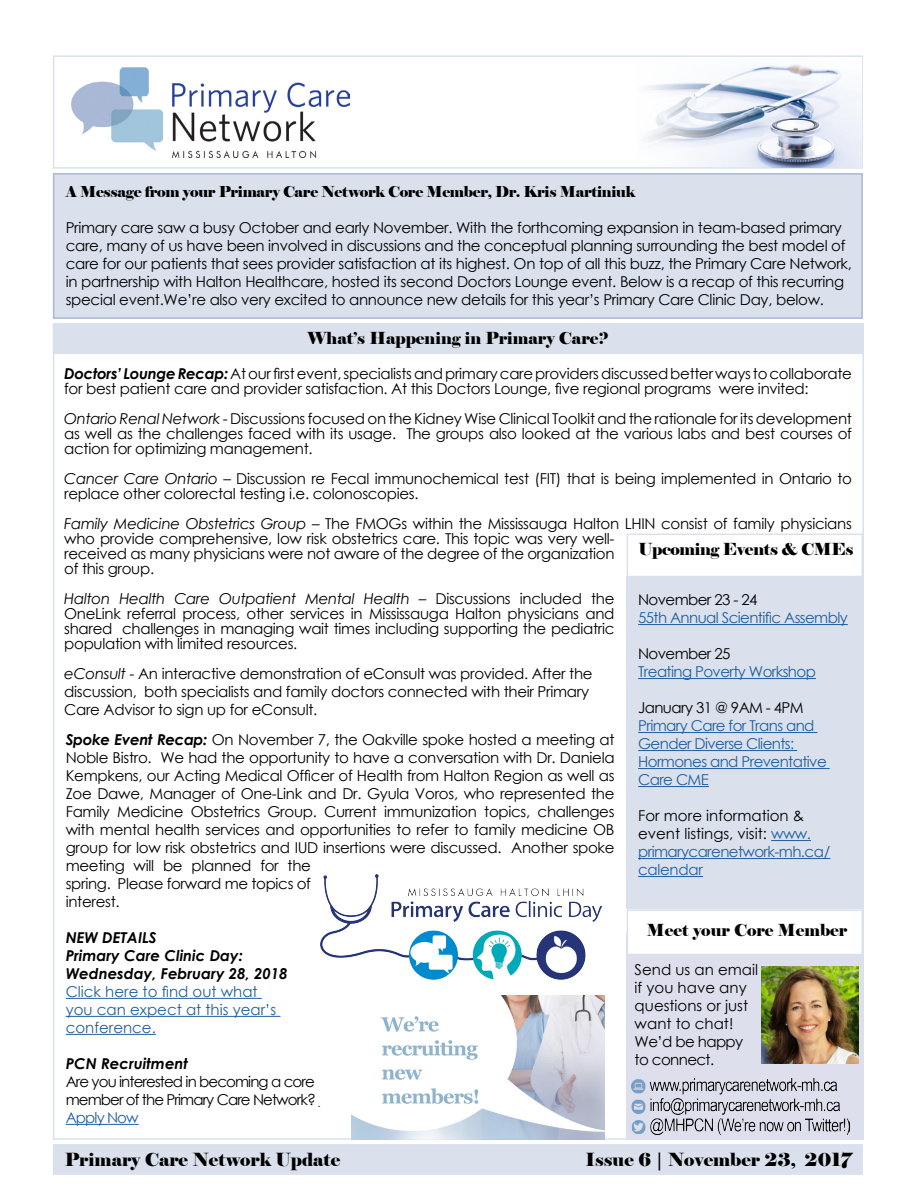
<style>
.page{position:relative;width:918px;height:1188px;background:#fff}
.page>*{position:absolute;margin:0;border:0;box-sizing:border-box;transform-origin:0 0}
.t1{font:18px "Elephant";color:#000}
.t2{font:16.5px "Elephant";color:#000}
.t3{font:16.5px "Elephant";letter-spacing:-.02em;color:#000}
.t4{font:15px/18px "Century Gothic";letter-spacing:-.02em;color:#000}
.t5{font:15px/18px "Century Gothic";color:#000}
.t6{font:15px/18px "Century Gothic";letter-spacing:-.04em;color:#215e9e}
.t7{font:italic 700 15px/18px "Century Gothic";color:#000}
.t8{font:15px "Elephant";letter-spacing:-.02em;color:#000}
.t9{font:15px/18px "Century Gothic";letter-spacing:-.06em;color:#000}
.t10{font:15px/18px "Century Gothic";color:#215e9e}
.t11{font:15px "Century Gothic";letter-spacing:-.04em;color:#000}
.t12{font:15px "Century Gothic";letter-spacing:-.06em;color:#215e9e}
.s1{font-weight:700;font-style:italic}
.s2{font-style:italic}
.s3{color:#215e9e}
.s4{font-style:inherit}
</style>
<div class="page">
<div style="left:53px;top:173px;width:810px;height:146px;background:#dae1ed;border:2px solid #a9b8d5"></div>
<div style="left:53px;top:55px;width:810px;height:114px;border:2px solid #dae1ed"></div>
<div style="left:53px;top:323px;width:811px;height:31px;background:#dae1ed"></div>
<div style="left:627px;top:932px;width:236px;height:208px;background:#dedfed"></div>
<div style="left:627px;top:909px;width:236px;height:46px;background:#fff;border:2px solid #dae1ed"></div>
<div style="left:53px;top:1144px;width:810px;height:31px;background:#dae1ed"></div>
<div style="left:627px;top:576px;width:236px;height:333px;background:#dae1ed"></div>
<div style="left:627px;top:534px;width:236px;height:43px;border:2px solid #dae1ed"></div>
<hr style="left:638px;top:624px;width:210px;height:1px;background:#215e9e">
<hr style="left:638px;top:678px;width:178px;height:1px;background:#215e9e">
<hr style="left:638px;top:732px;width:180px;height:1px;background:#215e9e">
<hr style="left:638px;top:750px;width:159px;height:1px;background:#215e9e">
<hr style="left:638px;top:768px;width:192px;height:1px;background:#215e9e">
<hr style="left:638px;top:786px;width:71px;height:1px;background:#215e9e">
<hr style="left:771px;top:840px;width:40px;height:1px;background:#215e9e">
<hr style="left:638px;top:858px;width:192px;height:1px;background:#215e9e">
<hr style="left:638px;top:876px;width:65px;height:1px;background:#215e9e">
<img style="left:72px;top:67px;width:278px;height:91px">
<img style="left:637px;top:58px;width:224px;height:110px">
<img style="left:761px;top:966px;width:97px;height:97px">
<img style="left:321px;top:874px;width:281px;height:106px">
<img style="left:352px;top:996px;width:253px;height:144px">
<img style="left:631px;top:1078px;width:218px;height:56px">
<hr style="left:66px;top:998px;width:196px;height:1px;background:#215e9e">
<hr style="left:66px;top:1016px;width:214px;height:1px;background:#215e9e">
<hr style="left:66px;top:1034px;width:90px;height:1px;background:#215e9e">
<hr style="left:66px;top:1124px;width:73px;height:1px;background:#215e9e">
<p class="t8" style="left:66px;top:182px;width:571px">A Message from your Primary Care Network Core Member, Dr. Kris Martiniuk</p>
<p class="t4" style="left:66px;top:218px;width:788px">Primary care saw a busy October and early November. With the forthcoming expansion in team-based primary care, many of us have been involved in discussions and the conceptual planning surrounding the best model of care for our patients that sees provider satisfaction at its highest. On top of all this buzz, the Primary Care Network, in partnership with Halton Healthcare, hosted its second Doctors Lounge event. Below is a recap of this recurring special event.We’re also very excited to announce new details for this year’s Primary Care Clinic Day, below.</p>
<p class="t2" style="left:307px;top:328px;width:303px">What’s Happening in Primary Care?</p>
<p class="t4" style="left:64px;top:365px;width:789px;line-height:15px"><span class="s1">Doctors’ Lounge Recap:</span> At our first event, specialists and primary care providers discussed better ways to collaborate for best patient care and provider satisfaction. At this Doctors Lounge, five regional programs were invited:</p>
<p class="t4" style="left:64px;top:410px;width:789px;line-height:15px;text-align:justify"><span class="s2">Ontario Renal Network</span> - Discussions focused on the Kidney Wise Clinical Toolkit and the rationale for its development as well as the challenges faced with its usage. The groups also looked at the various labs and best courses of action for optimizing management.</p>
<p class="t4" style="left:64px;top:470px;width:789px;line-height:15px"><span class="s2">Cancer Care Ontario</span> – Discussion re Fecal immunochemical test (FIT) that is being implemented in Ontario to replace other colorectal testing i.e. colonoscopies.</p>
<p class="t4" style="left:64px;top:515px;width:789px;line-height:15px"><span class="s2">Family Medicine Obstetrics Group</span> – The FMOGs within the Mississauga Halton LHIN consist of family physicians who provide comprehensive, low risk obstetrics care. This topic was very well-<br>received as many physicians were not aware of the degree of the organization<br>of this group.</p>
<p class="t4" style="left:64px;top:590px;width:552px;line-height:15px;text-align:justify"><span class="s2">Halton Health Care Outpatient Mental Health</span> – Discussions included the OneLink referral process, other services in Mississauga Halton physicians and shared challenges in managing wait times including supporting the pediatric population with limited resources.</p>
<p class="t4" style="left:64px;top:664px;width:530px"><span class="s2">eConsult</span> - An interactive demonstration of eConsult was provided. After the discussion, both specialists and family doctors connected with their Primary<br>Care Advisor to sign up for eConsult.</p>
<p class="t3" style="left:638px;top:539px;width:217px">Upcoming Events &amp; CMEs</p>
<p class="t11" style="left:638px;top:589px;width:121px">November 23 - 24</p>
<p class="t6" style="left:638px;top:608px;width:211px">55th Annual Scientific Assembly</p>
<p class="t11" style="left:638px;top:643px;width:94px">November 25</p>
<p class="t6" style="left:638px;top:662px;width:179px">Treating Poverty Workshop</p>
<p class="t11" style="left:638px;top:697px;width:167px">January 31 @ 9AM - 4PM</p>
<p class="t6" style="left:638px;top:716px;width:190px">Primary Care for Trans and<br>Gender Diverse Clients:<br>Hormones and Preventative<br>Care CME</p>
<p class="t5" style="left:638px;top:806px;width:194px">For more information &amp; event listings, visit: <span class="s3">www. primarycarenetwork-mh.ca/ calendar</span></p>
<p class="t4" style="left:66px;top:730px;width:550px"><span class="s1">Spoke Event Recap:</span> On November 7, the Oakville spoke hosted a meeting at Noble Bistro. We had the opportunity to have a conversation with Dr. Daniela Kempkens, our Acting Medical Officer of Health from Halton Region as well as Zoe Dawe, Manager of One-Link and Dr. Gyula Voros, who represented the Family Medicine Obstetrics Group. Current immunization topics, challenges with mental health services and opportunities to refer to family medicine OB group for low risk obstetrics and IUD insertions were discussed. Another spoke meeting will be planned for the<br>spring. Please forward me topics of<br>interest.</p>
<p class="t7" style="left:66px;top:928px;width:224px">NEW DETAILS<br>Primary Care Clinic Day:<br>Wednesday, February 28, 2018</p>
<p class="t10" style="left:66px;top:982px;width:212px">Click here to find out what you can expect at this year’s conference.</p>
<p class="t7" style="left:66px;top:1054px;width:124px">PCN Recruitment</p>
<p class="t9" style="left:66px;top:1072px;width:252px">Are you interested in becoming a core member of the Primary Care Network?</p>
<p class="t12" style="left:66px;top:1107px;width:74px">Apply Now</p>
<p class="t2" style="left:647px;top:920px;width:202px">Meet your Core Member</p>
<p class="t5" style="left:635px;top:960px;width:125px">Send us an email if you have any questions or just want to chat!<br>We’d be happy to connect.</p>
<p class="t1" style="left:65px;top:1149px;width:277px">Primary Care Network Update</p>
<p class="t1" style="left:586px;top:1149px;width:268px">Issue 6 | November 2<span class="s4">3</span>, 2017</p>
</div>
